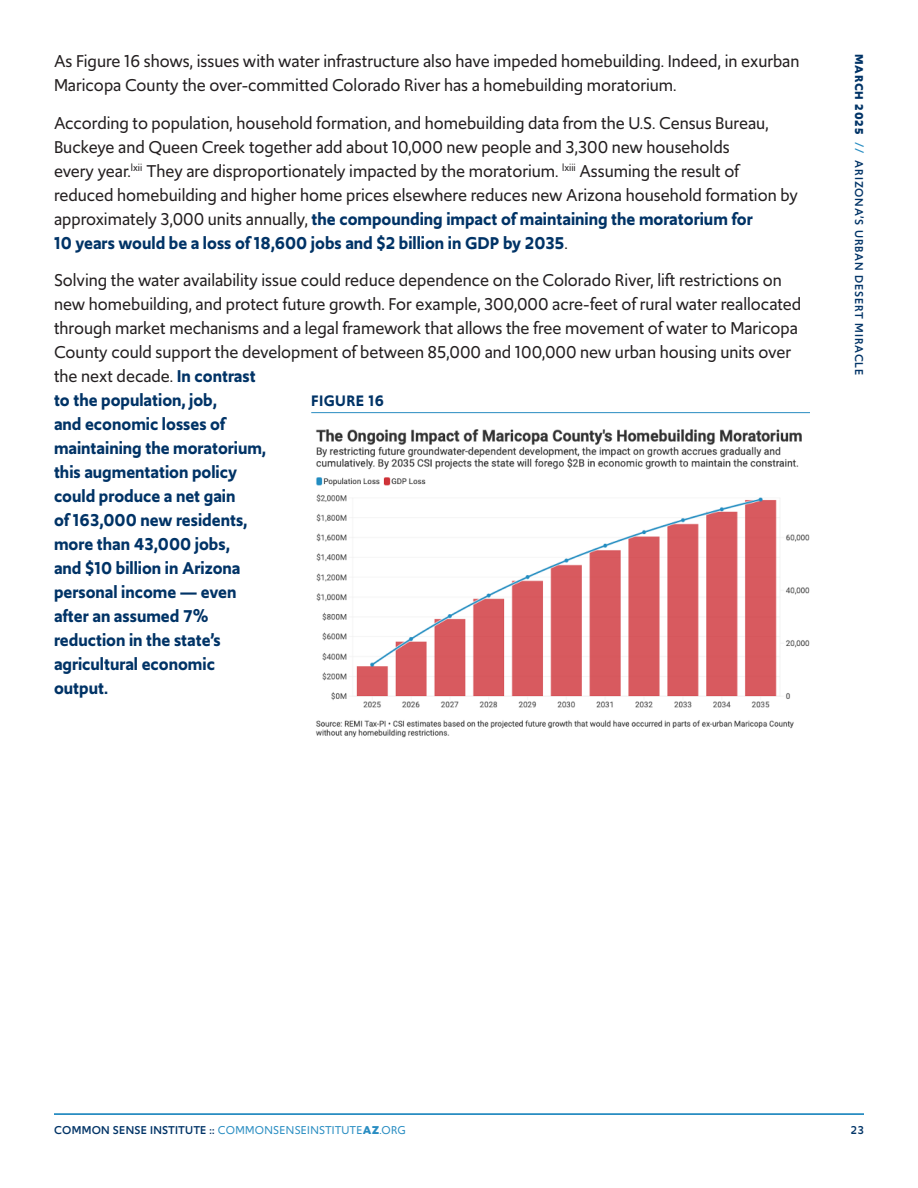
<style>
.page{position:relative;width:918px;height:1188px;background:#fff}
.page>*{position:absolute;margin:0;border:0;box-sizing:border-box;transform-origin:0 0}
.t1{font:18px/24px "Upgrade";color:#231f20}
.Figure_Label{font:600 16.05px "Upgrade";letter-spacing:.025em;color:#036}
.t2{font:12px "Upgrade";letter-spacing:.025em;color:#298dc2}
.t3{font:500 12px "Upgrade";letter-spacing:.075em;color:#036}
.s1{font-weight:600;color:#036}
.s2{font-weight:700}
.s3{color:#298dc2}
.s4{font-weight:500;color:#036}
</style>
<div class="page">
<hr style="left:54px;top:1113px;width:810px;height:2px;background:#298dc2">
<hr style="left:311px;top:412px;width:499px;height:1px;background:#298dc2">
<img style="left:316px;top:429px;width:494px;height:309px">
<p class="t1" style="left:54px;top:49px;width:747px">As Figure 16 shows, issues with water infrastructure also have impeded homebuilding. Indeed, in exurban<br>Maricopa County the over-committed Colorado River has a homebuilding moratorium.</p>
<p class="t1" style="left:54px;top:111px;width:745px">According to population, household formation, and homebuilding data from the U.S. Census Bureau, Buckeye and Queen Creek together add about 10,000 new people and 3,300 new households<br>every year.<sup>lxii</sup> They are disproportionately impacted by the moratorium. <sup>lxiii</sup> Assuming the result of reduced homebuilding and higher home prices elsewhere reduces new Arizona household formation by approximately 3,000 units annually, <span class="s1">the compounding impact of maintaining the moratorium for<br>10 years would be a loss of 18,600 jobs and $2 billion in GDP by 2035</span>.</p>
<p class="t1" style="left:54px;top:268px;width:749px">Solving the water availability issue could reduce dependence on the Colorado River, lift restrictions on new homebuilding, and protect future growth. For example, 300,000 acre-feet of rural water reallocated through market mechanisms and a legal framework that allows the free movement of water to Maricopa County could support the development of between 85,000 and 100,000 new urban housing units over the next decade. <span class="s1">In contrast<br>to the population, job,<br>and economic losses of<br>maintaining the moratorium,<br>this augmentation policy<br>could produce a net gain<br>of 163,000 new residents,<br>more than 43,000 jobs,<br>and $10 billion in Arizona<br>personal income — even<br>after an assumed 7%<br>reduction in the state’s<br>agricultural economic<br>output.</span></p>
<p class="Figure_Label" style="left:311px;top:390px;width:74px">FIGURE 16</p>
<p class="t3" style="left:867px;top:54px;width:323px;rotate:90deg"><span class="s2">MARCH 2025</span> <span class="s3">//</span> ARIZONA’S URBAN DESERT MIRACLE</p>
<p class="t2" style="left:54px;top:1122px;width:353px"><span class="s4">COMMON SENSE INSTITUTE ::</span> COMMONSENSEINSTITUTE<span class="s2">AZ</span>.ORG</p>
<p class="t3" style="left:851px;top:1122px;width:15px">23</p>
</div>
